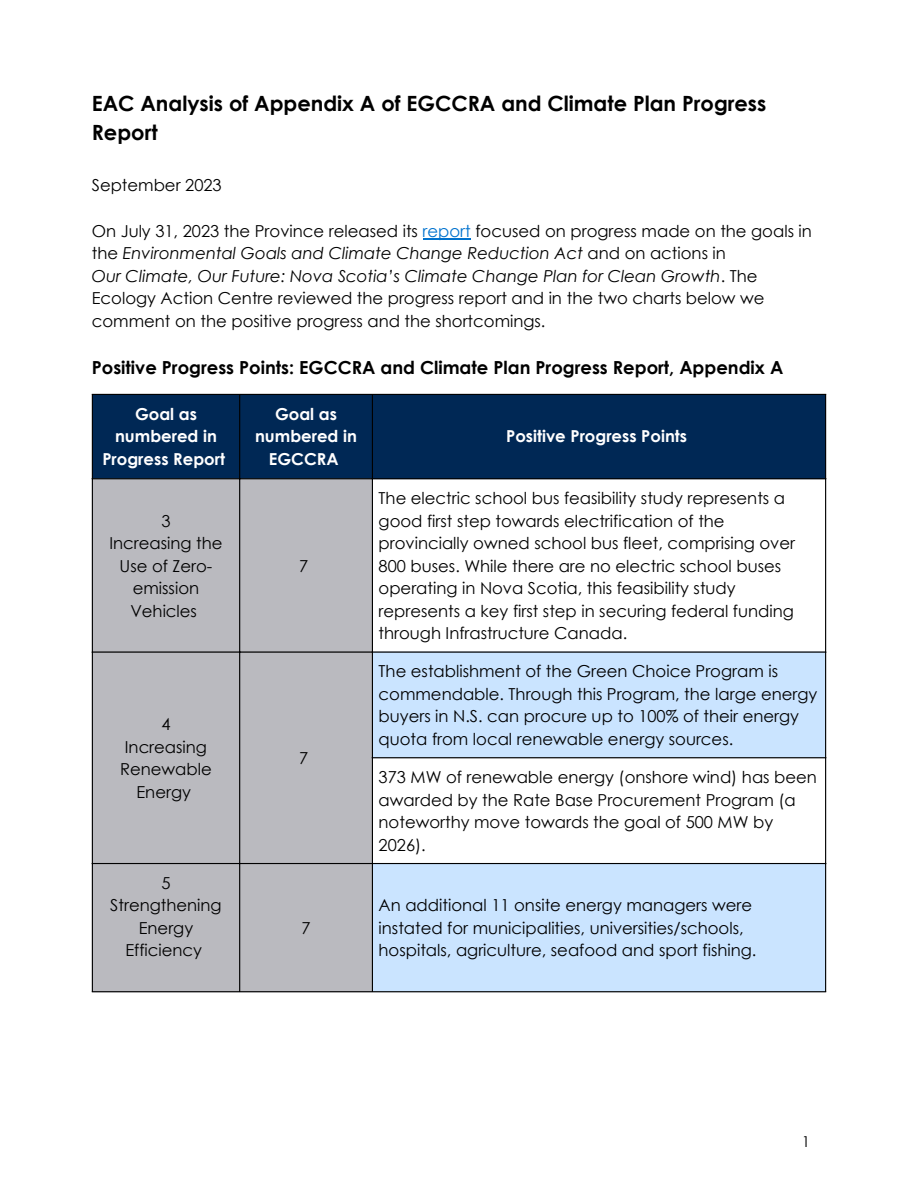
<style>
.page{position:relative;width:918px;height:1188px;background:#fff}
.page>*{position:absolute;margin:0;border:0;box-sizing:border-box;transform-origin:0 0}
.t1{font:700 21px/29.2px "Century Gothic";color:#000}
.t2{font:700 18px "Century Gothic";color:#000}
.t3{font:16.5px/22.5px "Century Gothic";color:#000}
.t4{font:700 16.5px/22.5px "Century Gothic";color:#fff;text-align:center}
.t5{font:15px "Century Gothic";color:#000}
.s1{color:#0072ce}
.s2{font-style:italic}
</style>
<div class="page">
<div style="left:93px;top:395px;width:732px;height:83px;background:#002855"></div>
<div style="left:93px;top:479px;width:279px;height:512px;background:#bababf"></div>
<svg style="left:373px;top:653px;width:452px;height:338px;fill:#cae4ff"></svg>
<hr style="left:92px;top:395px;width:1px;height:596px;background:#000">
<hr style="left:239px;top:395px;width:1px;height:596px;background:#000">
<hr style="left:372px;top:395px;width:1px;height:596px;background:#000">
<hr style="left:825px;top:395px;width:1px;height:596px;background:#000">
<hr style="left:92px;top:394px;width:734px;height:1px;background:#000">
<hr style="left:92px;top:478px;width:734px;height:1px;background:#000">
<hr style="left:92px;top:651px;width:734px;height:2px;background:#000">
<hr style="left:372px;top:757px;width:454px;height:1px;background:#000">
<hr style="left:92px;top:863px;width:734px;height:1px;background:#000">
<hr style="left:92px;top:991px;width:734px;height:1px;background:#000">
<hr style="left:423px;top:239px;width:48px;height:1px;background:#0072ce">
<p class="t1" style="left:92px;top:88px;width:676px">EAC Analysis of Appendix A of EGCCRA and Climate Plan Progress<br>Report</p>
<p class="t3" style="left:92px;top:174px;width:131px">September 2023</p>
<p class="t3" style="left:92px;top:219px;width:722px">On July 31, 2023 the Province released its <span class="s1">report</span> focused on progress made on the goals in the <span class="s2">Environmental Goals and Climate Change Reduction Act</span> and on actions in<br><span class="s2">Our Climate, Our Future: Nova Scotia’s Climate Change Plan for Clean Growth</span>. The Ecology Action Centre reviewed the progress report and in the two charts below we comment on the positive progress and the shortcomings.</p>
<p class="t2" style="left:92px;top:356px;width:693px">Positive Progress Points: EGCCRA and Climate Plan Progress Report, Appendix A</p>
<p class="t4" style="left:102px;top:402px;width:124px">Goal as numbered in<br>Progress Report</p>
<p class="t4" style="left:255px;top:402px;width:103px">Goal as numbered in<br>EGCCRA</p>
<p class="t3" style="left:161px;top:509px;width:11px">3</p>
<p class="t3" style="left:109px;top:531px;width:115px;text-align:center">Increasing the<br>Use of Zero&shy;emission<br>Vehicles</p>
<p class="t3" style="left:299px;top:554px;width:11px">7</p>
<p class="t3" style="left:161px;top:712px;width:11px">4</p>
<p class="t3" style="left:120px;top:735px;width:93px;text-align:center">Increasing<br>Renewable<br>Energy</p>
<p class="t3" style="left:299px;top:746px;width:11px">7</p>
<p class="t3" style="left:161px;top:871px;width:11px">5</p>
<p class="t3" style="left:110px;top:894px;width:113px;text-align:center">Strengthening<br>Energy<br>Efficiency</p>
<p class="t3" style="left:301px;top:916px;width:11px">7</p>
<p class="t4" style="left:506px;top:424px;width:182px">Positive Progress Points</p>
<p class="t3" style="left:379px;top:486px;width:418px">The electric school bus feasibility study represents a good first step towards electrification of the provincially owned school bus fleet, comprising over 800 buses. While there are no electric school buses operating in Nova Scotia, this feasibility study represents a key first step in securing federal funding through Infrastructure Canada.</p>
<p class="t3" style="left:379px;top:660px;width:440px">The establishment of the Green Choice Program is commendable. Through this Program, the large energy buyers in N.S. can procure up to 100% of their energy quota from local renewable energy sources.</p>
<p class="t3" style="left:379px;top:765px;width:440px">373 MW of renewable energy (onshore wind) has been awarded by the Rate Base Procurement Program (a noteworthy move towards the goal of 500 MW by 2026).</p>
<p class="t3" style="left:379px;top:894px;width:379px">An additional 11 onsite energy managers were instated for municipalities, universities/schools, hospitals, agriculture, seafood and sport fishing.</p>
<p class="t5" style="left:802px;top:1131px;width:10px">1</p>
</div>
